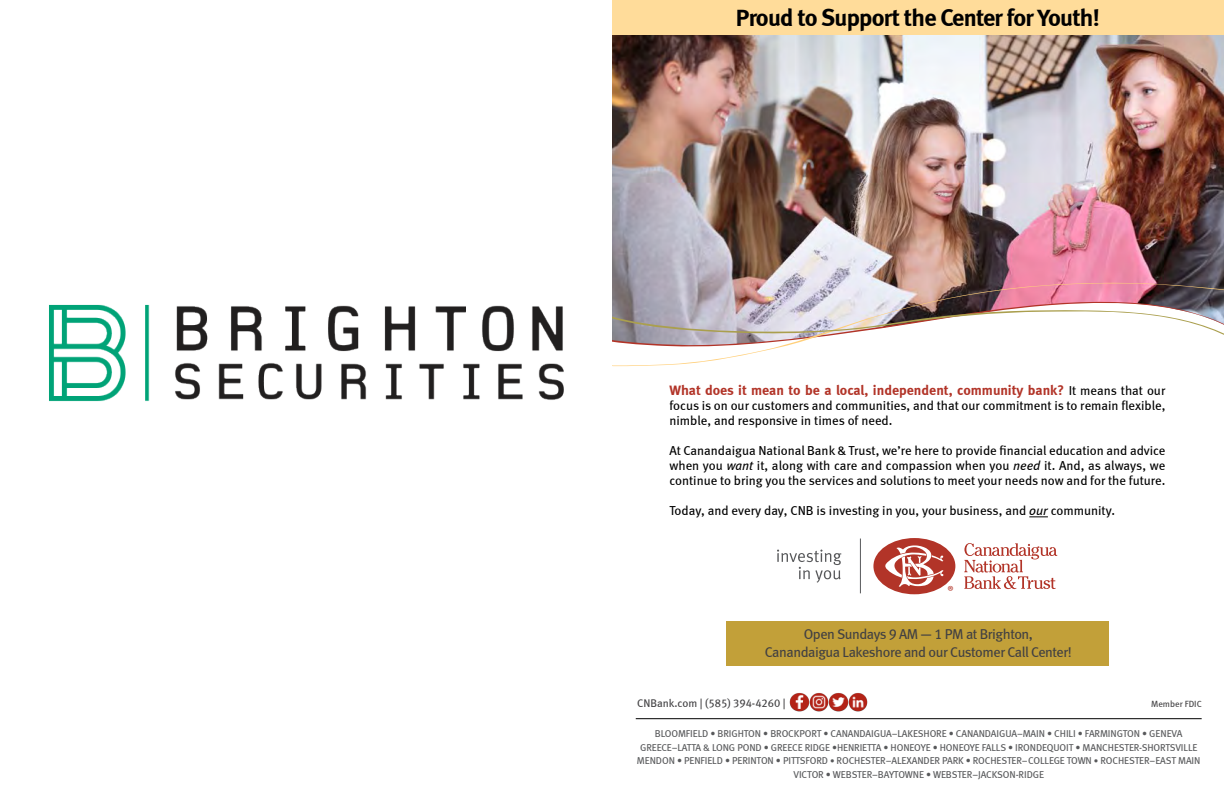
<style>
.page{position:relative;width:1224px;height:792px;background:#fff}
.page>*{position:absolute;margin:0;border:0;box-sizing:border-box;transform-origin:0 0}
.t1{font:24.1px "Meta Bold LF";letter-spacing:-.03em;color:#000}
.t2{font:14.8px "Myriad Pro";color:#b23428}
.t3{font:14.3px/17.2px "Meta Book LF";letter-spacing:-.03em;color:#414042;text-align:center}
.t4{font:14px "Meta Bold LF";color:#b23428}
.t5{font:13px/15px "Meta Book LF";color:#000}
.t6{font:11.2px "Meta Book LF";color:#414042}
.t7{font:10px/13.7px "Meta Book LF";letter-spacing:-.01em;color:#58595b;text-align:center}
.t8{font:9px "Meta Book LF";color:#414042}
.s1{font-family:"Meta Book LF";font-size:13px;color:#000}
.s2{font-style:italic}
.s3{font-size:9px}
</style>
<div class="page">
<img style="left:49px;top:304px;width:515px;height:98px">
<img style="left:612px;top:35px;width:612px;height:247px">
<hr style="left:860px;top:539px;width:1px;height:54px;background:#58595b">
<svg style="left:964px;top:543px;width:93px;height:46px"></svg>
<svg style="left:873px;top:538px;width:83px;height:57px"></svg>
<svg style="left:777px;top:550px;width:65px;height:33px"></svg>
<hr style="left:636px;top:718px;width:566px;height:1px;background:#000">
<img style="left:612px;top:282px;width:612px;height:18px">
<svg style="left:612px;top:300px;width:612px;height:67px"></svg>
<div style="left:612px;top:0;width:612px;height:35px;background:#ffdc9a"></div>
<div style="left:727px;top:622px;width:382px;height:44px;background:#c2a039"></div>
<svg style="left:1029px;top:517px;width:19px;height:1px"></svg>
<img style="left:790px;top:693px;width:78px;height:19px">
<h1 class="t1" style="left:736px;top:3px;width:366px">Proud to Support the Center for Youth!</h1>
<p class="t4" style="left:669px;top:382px;width:497px">What does it mean to be a local, independent, community bank? <span class="s1">It means that our</span></p>
<p class="t5" style="left:669px;top:398px;width:497px">focus is on our customers and communities, and that our commitment is to remain flexible, nimble, and responsive in times of need.</p>
<p class="t5" style="left:669px;top:443px;width:497px;text-align:justify">At Canandaigua National Bank &amp; Trust, we’re here to provide financial education and advice when you <span class="s2">want</span> it, along with care and compassion when you <span class="s2">need</span> it. And, as always, we continue to bring you the services and solutions to meet your needs now and for the future.</p>
<p class="t5" style="left:669px;top:503px;width:447px">Today, and every day, CNB is investing in you, your business, and <span class="s2">our</span> community.</p>
<p class="t2" style="left:947px;top:582px;width:8px">®</p>
<p class="t3" style="left:765px;top:626px;width:309px">Open Sundays 9 AM — 1 PM at Brighton,<br>Canandaigua Lakeshore and our Customer Call Center!</p>
<p class="t6" style="left:637px;top:697px;width:150px">CNBank.com | (585) 394-4260 |</p>
<p class="t8" style="left:1151px;top:698px;width:52px">Member FDIC</p>
<p class="t7" style="left:637px;top:726px;width:565px">BLOOMFIELD • BRIGHTON • BROCKPORT • CANANDAIGUA–LAKESHORE • CANANDAIGUA–MAIN • CHILI • FARMINGTON • GENEVA GREECE–LATTA &amp; LONG POND • GREECE RIDGE •HENRIETTA • HONEOYE • HONEOYE FALLS • IRONDEQUOIT • MANCHESTER-SHORTSVILLE MENDON • PENFIELD • PERINTON • PITTSFORD <span class="s3">•</span> ROCHESTER–ALEXANDER PARK • ROCHESTER–COLLEGE TOWN <span class="s3">•</span> ROCHESTER–EAST MAIN VICTOR • WEBSTER–BAYTOWNE • WEBSTER–JACKSON-RIDGE</p>
</div>
